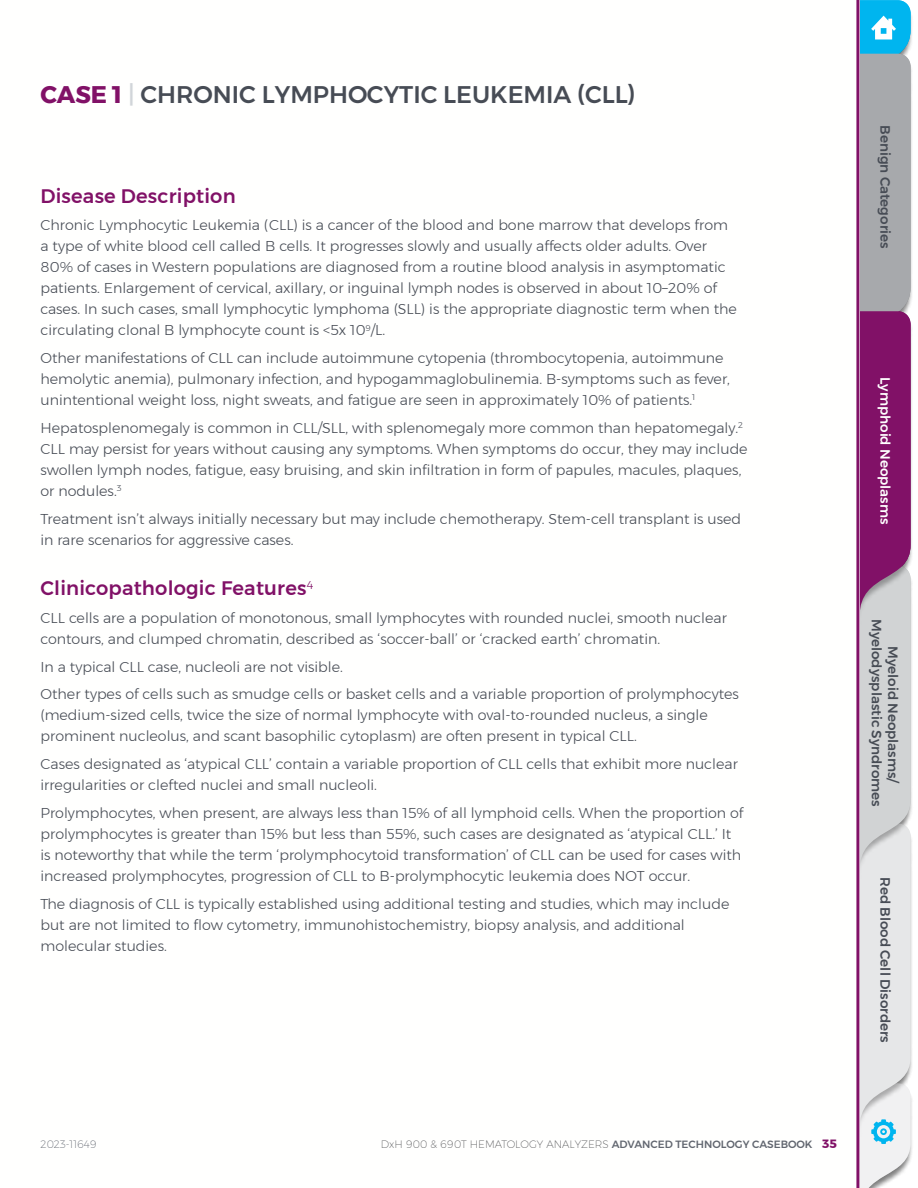
<style>
.page{position:relative;width:918px;height:1188px;background:#fff}
.page>*{position:absolute;margin:0;border:0;box-sizing:border-box;transform-origin:0 0}
.t1{font:500 24px "Montserrat";color:#474c55}
.t2{font:500 19.5px "Montserrat";letter-spacing:.01em;color:#811167}
.t3{font:300 14.25px/21px "Montserrat";color:#474c55}
.t4{font:500 13.5px/16.2px "Montserrat";color:#474c55;text-align:center}
.t5{font:500 13.5px "Montserrat";color:#fff}
.t6{font:200 10.5px "Montserrat";color:#58595b}
.t7{font:200 10.5px "Montserrat";color:#626770}
.s1{font-weight:700;color:#811167}
.s2{color:#d1d5d9}
.s3{font-weight:500;color:#626770}
.s4{font-weight:700;font-size:12px;color:#811167}
</style>
<div class="page">
<img style="left:859px;top:0;width:53px;height:54px">
<img style="left:859px;top:1146px;width:53px;height:42px">
<img style="left:859px;top:888px;width:53px;height:258px">
<img style="left:859px;top:633px;width:53px;height:255px">
<img style="left:859px;top:54px;width:53px;height:257px">
<img style="left:859px;top:311px;width:53px;height:322px">
<svg style="left:860px;top:0;width:51px;height:1188px;background:#b3a2b9"></svg>
<hr style="left:856px;top:0;width:3px;height:1188px;background:#811167">
<h1 class="t1" style="left:40px;top:76px;width:597px"><span class="s1">CASE 1</span> <span class="s2">|</span> CHRONIC LYMPHOCYTIC LEUKEMIA (CLL)</h1>
<h2 class="t2" style="left:40px;top:180px;width:197px">Disease Description</h2>
<p class="t3" style="left:40px;top:215px;width:698px">Chronic Lymphocytic Leukemia (CLL) is a cancer of the blood and bone marrow that develops from a type of white blood cell called B cells. It progresses slowly and usually affects older adults. Over 80% of cases in Western populations are diagnosed from a routine blood analysis in asymptomatic patients. Enlargement of cervical, axillary, or inguinal lymph nodes is observed in about 10–20% of cases. In such cases, small lymphocytic lymphoma (SLL) is the appropriate diagnostic term when the circulating clonal B lymphocyte count is &lt;5x 10<sup>9</sup>/L.</p>
<p class="t3" style="left:41px;top:347px;width:691px">Other manifestations of CLL can include autoimmune cytopenia (thrombocytopenia, autoimmune hemolytic anemia), pulmonary infection, and hypogammaglobulinemia. B-symptoms such as fever, unintentional weight loss, night sweats, and fatigue are seen in approximately 10% of patients.<sup>1</sup></p>
<p class="t3" style="left:40px;top:417px;width:709px">Hepatosplenomegaly is common in CLL/SLL, with splenomegaly more common than hepatomegaly.<sup>2<br></sup>CLL may persist for years without causing any symptoms. When symptoms do occur, they may include swollen lymph nodes, fatigue, easy bruising, and skin infiltration in form of papules, macules, plaques, or nodules.<sup>3</sup></p>
<p class="t3" style="left:40px;top:508px;width:702px">Treatment isn’t always initially necessary but may include chemotherapy. Stem-cell transplant is used in rare scenarios for aggressive cases.</p>
<h2 class="t2" style="left:40px;top:573px;width:274px">Clinicopathologic Features<sup>4</sup></h2>
<p class="t3" style="left:40px;top:607px;width:688px">CLL cells are a population of monotonous, small lymphocytes with rounded nuclei, smooth nuclear contours, and clumped chromatin, described as ‘soccer-ball’ or ‘cracked earth’ chromatin.</p>
<p class="t3" style="left:40px;top:652px;width:700px;line-height:27.8px">In a typical CLL case, nucleoli are not visible.<br>Other types of cells such as smudge cells or basket cells and a variable proportion of prolymphocytes</p>
<p class="t3" style="left:40px;top:705px;width:669px">(medium-sized cells, twice the size of normal lymphocyte with oval-to-rounded nucleus, a single prominent nucleolus, and scant basophilic cytoplasm) are often present in typical CLL.</p>
<p class="t3" style="left:40px;top:753px;width:699px">Cases designated as ‘atypical CLL’ contain a variable proportion of CLL cells that exhibit more nuclear irregularities or clefted nuclei and small nucleoli.</p>
<p class="t3" style="left:40px;top:802px;width:705px">Prolymphocytes, when present, are always less than 15% of all lymphoid cells. When the proportion of prolymphocytes is greater than 15% but less than 55%, such cases are designated as ‘atypical CLL.’ It is noteworthy that while the term ‘prolymphocytoid transformation’ of CLL can be used for cases with increased prolymphocytes, progression of CLL to B-prolymphocytic leukemia does NOT occur.</p>
<p class="t3" style="left:40px;top:893px;width:690px">The diagnosis of CLL is typically established using additional testing and studies, which may include but are not limited to flow cytometry, immunohistochemistry, biopsy analysis, and additional molecular studies.</p>
<p class="t4" style="left:894px;top:125px;width:125px;rotate:90deg">Benign Categories</p>
<p class="t5" style="left:896px;top:377px;width:149px;rotate:90deg">Lymphoid Neoplasms</p>
<p class="t4" style="left:901px;top:619px;width:189px;rotate:90deg">Myeloid Neoplasms/<br>Myelodysplastic Syndromes</p>
<p class="t4" style="left:894px;top:877px;width:167px;rotate:90deg">Red Blood Cell Disorders</p>
<p class="t7" style="left:40px;top:1136px;width:58px">2023-11649</p>
<p class="t6" style="left:381px;top:1136px;width:458px">DxH 900 &amp; 690T HEMATOLOGY ANALYZERS <span class="s3">ADVANCED TECHNOLOGY CASEBOOK</span> <span class="s4">35</span></p>
</div>
